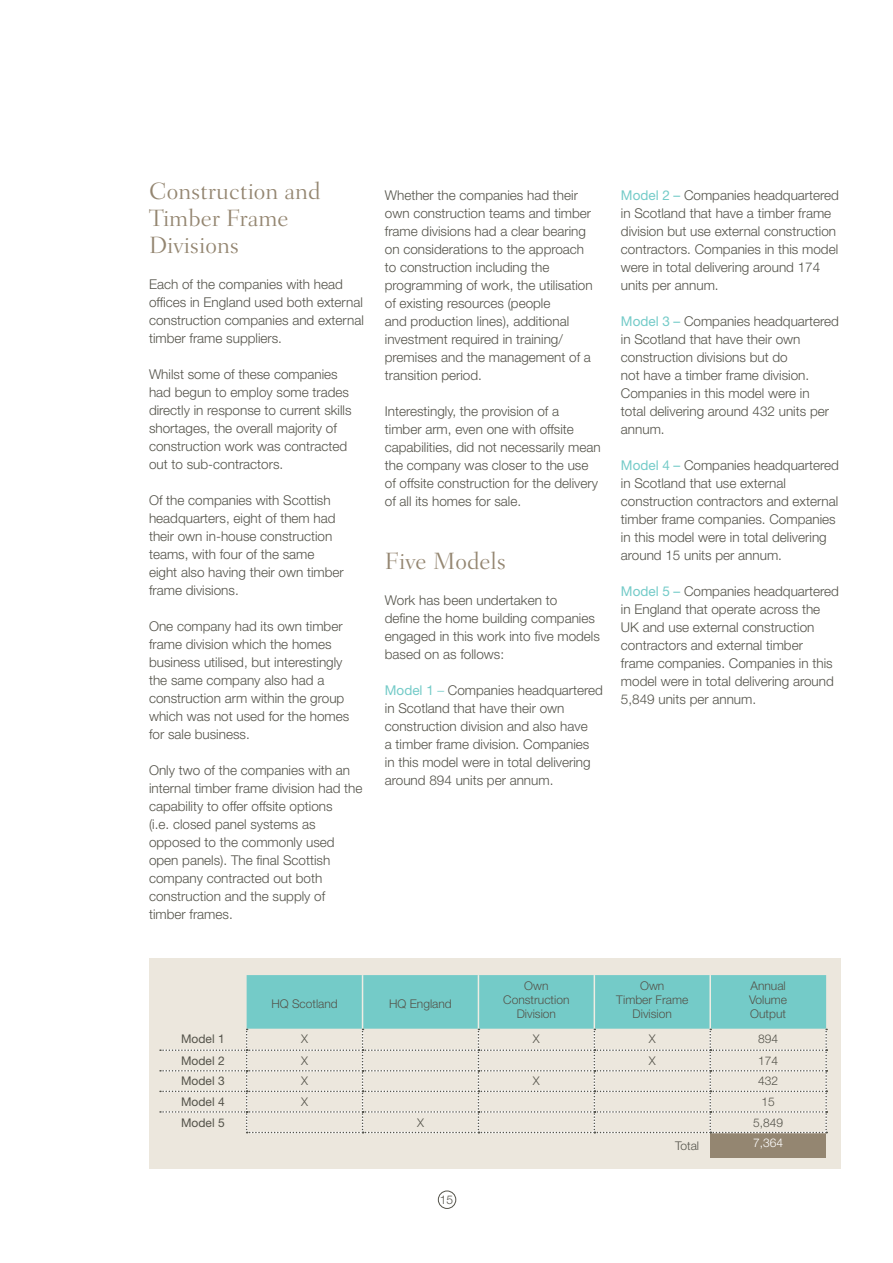
<style>
.page{position:relative;width:893px;height:1263px;background:#fff}
.page>*{position:absolute;margin:0;border:0;box-sizing:border-box;transform-origin:0 0}
.t1{font:300 24px/27px "Fairfield LT Std";color:#948671}
.t2{font:300 13.5px/18px "Helvetica Neue LT Std";color:#54534a}
.t3{font:300 12px/14.4px "Helvetica Neue LT Std";color:#54534a;text-align:center}
.t4{font:12px "Helvetica Neue LT Std";color:#54534a}
.t5{font:300 12px "Helvetica Neue LT Std";color:#fff}
.s1{font-weight:400;color:#74cbc8}
.s2{color:#74cbc8}
</style>
<div class="page">
<div style="left:149px;top:958px;width:691px;height:211px;background:#ece7dd"></div>
<div style="left:710px;top:1132px;width:116px;height:25px;background:#948671"></div>
<svg style="left:160px;top:975px;width:667px;height:158px"></svg>
<div style="left:438px;top:1191px;width:18px;height:18px;border:1px solid #54534a;border-radius:50%"></div>
<h1 class="t1" style="left:149px;top:178px;width:173px">Construction and<br>Timber Frame<br>Divisions</h1>
<p class="t2" style="left:149px;top:275px;width:216px">Each of the companies with head offices in England used both external construction companies and external timber frame suppliers.</p>
<p class="t2" style="left:149px;top:365px;width:204px">Whilst some of these companies had begun to employ some trades directly in response to current skills shortages, the overall majority of construction work was contracted out to sub-contractors.</p>
<p class="t2" style="left:149px;top:491px;width:196px">Of the companies with Scottish headquarters, eight of them had their own in-house construction teams, with four of the same eight also having their own timber frame divisions.</p>
<p class="t2" style="left:149px;top:617px;width:202px">One company had its own timber frame division which the homes business utilised, but interestingly the same company also had a construction arm within the group which was not used for the homes for sale business.</p>
<p class="t2" style="left:149px;top:761px;width:215px">Only two of the companies with an internal timber frame division had the capability to offer offsite options<br>(i.e. closed panel systems as opposed to the commonly used open panels). The final Scottish company contracted out both construction and the supply of timber frames.</p>
<p class="t2" style="left:385px;top:186px;width:209px">Whether the companies had their own construction teams and timber frame divisions had a clear bearing on considerations to the approach to construction including the programming of work, the utilisation of existing resources (people<br>and production lines), additional investment required in training/ premises and the management of a transition period.</p>
<p class="t2" style="left:385px;top:402px;width:217px">Interestingly, the provision of a<br>timber arm, even one with offsite capabilities, did not necessarily mean the company was closer to the use of offsite construction for the delivery of all its homes for sale.</p>
<h1 class="t1" style="left:385px;top:547px;width:123px">Five Models</h1>
<p class="t2" style="left:385px;top:590px;width:217px">Work has been undertaken to<br>define the home building companies engaged in this work into five models based on as follows:</p>
<p class="t2" style="left:385px;top:680px;width:220px"><span class="s1">Model 1</span> <span class="s2">–</span> Companies headquartered in Scotland that have their own construction division and also have<br>a timber frame division. Companies<br>in this model were in total delivering around 894 units per annum.</p>
<p class="t2" style="left:621px;top:186px;width:220px"><span class="s1">Model 2 –</span> Companies headquartered in Scotland that have a timber frame division but use external construction contractors. Companies in this model were in total delivering around 174 units per annum.</p>
<p class="t2" style="left:621px;top:312px;width:220px"><span class="s1">Model 3 –</span> Companies headquartered in Scotland that have their own construction divisions but do<br>not have a timber frame division.<br>Companies in this model were in<br>total delivering around 432 units per annum.</p>
<p class="t2" style="left:621px;top:456px;width:220px"><span class="s1">Model 4 –</span> Companies headquartered in Scotland that use external construction contractors and external timber frame companies. Companies in this model were in total delivering around 15 units per annum.</p>
<p class="t2" style="left:621px;top:582px;width:220px"><span class="s1">Model 5 –</span> Companies headquartered in England that operate across the<br>UK and use external construction contractors and external timber frame companies. Companies in this model were in total delivering around<br>5,849 units per annum.</p>
<p class="t3" style="left:271px;top:996px;width:68px">HQ Scotland</p>
<p class="t3" style="left:389px;top:996px;width:64px">HQ England</p>
<p class="t3" style="left:503px;top:978px;width:68px">Own<br>Construction<br>Division</p>
<p class="t3" style="left:616px;top:978px;width:74px">Own<br>Timber Frame<br>Division</p>
<p class="t3" style="left:749px;top:978px;width:40px;text-align:justify">Annual Volume Output</p>
<p class="t4" style="left:181px;top:1032px;width:45px">Model 1</p>
<p class="t3" style="left:301px;top:1031px;width:8px">X</p>
<p class="t3" style="left:533px;top:1031px;width:8px">X</p>
<p class="t3" style="left:649px;top:1031px;width:8px">X</p>
<p class="t3" style="left:758px;top:1031px;width:22px">894</p>
<p class="t4" style="left:181px;top:1053px;width:45px">Model 2</p>
<p class="t3" style="left:301px;top:1053px;width:8px">X</p>
<p class="t3" style="left:649px;top:1053px;width:8px">X</p>
<p class="t3" style="left:758px;top:1053px;width:22px">174</p>
<p class="t4" style="left:181px;top:1074px;width:45px">Model 3</p>
<p class="t3" style="left:301px;top:1074px;width:8px">X</p>
<p class="t3" style="left:533px;top:1074px;width:8px">X</p>
<p class="t3" style="left:758px;top:1074px;width:22px">432</p>
<p class="t4" style="left:181px;top:1094px;width:45px">Model 4</p>
<p class="t3" style="left:301px;top:1094px;width:8px">X</p>
<p class="t3" style="left:761px;top:1094px;width:15px">15</p>
<p class="t4" style="left:181px;top:1115px;width:45px">Model 5</p>
<p class="t3" style="left:417px;top:1115px;width:8px">X</p>
<p class="t3" style="left:753px;top:1115px;width:32px">5,849</p>
<p class="t3" style="left:675px;top:1138px;width:26px">Total</p>
<p class="t5" style="left:753px;top:1135px;width:32px">7,364</p>
<p class="t3" style="left:440px;top:1192px;width:15px">15</p>
</div>
